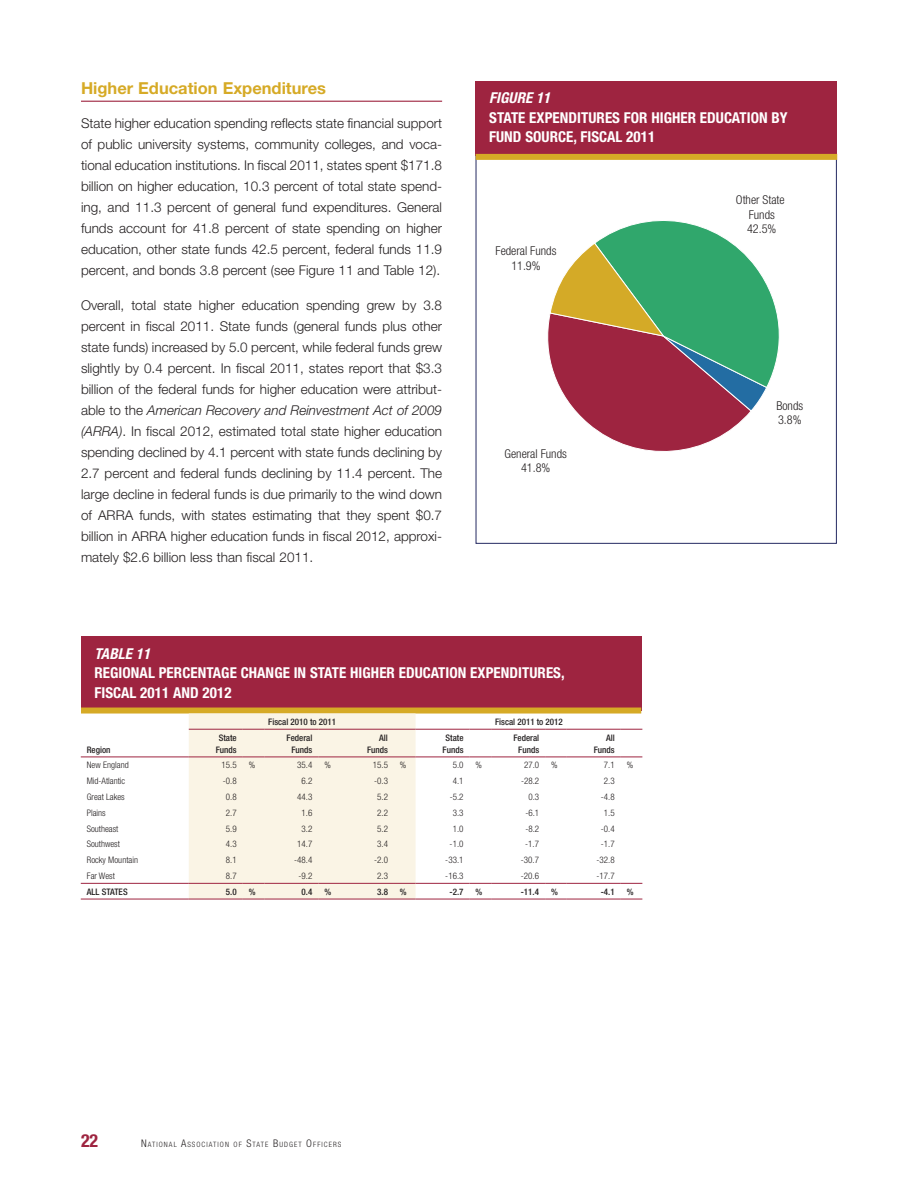
<style>
.page{position:relative;width:918px;height:1188px;background:#fff}
.page>*{position:absolute;margin:0;border:0;box-sizing:border-box;transform-origin:0 0}
.t1{font:700 condensed 18px "Helvetica Neue";color:#9e2440}
.t2{font:700 16.5px "Helvetica Neue";color:#d6aa26}
.t3{font:700 condensed 15px/19.5px "Helvetica Neue";letter-spacing:.005em;color:#fff}
.t4{font:italic 700 condensed 15px "Helvetica Neue";letter-spacing:.005em;color:#fff}
.t5{font:300 13.5px/21px "Helvetica Neue";color:#231f20;text-align:justify}
.t6{font:300 condensed 12.15px/14.7px "Helvetica Neue";color:#231f20;text-align:center}
.t7{font:300 condensed 9px "Helvetica Neue";color:#231f20}
.t8{font:500 condensed 9px/12px "Helvetica Neue";color:#231f20;text-align:center}
.t9{font:300 condensed 7.35px "Helvetica Neue";letter-spacing:.145em;color:#231f20}
.s1{font-style:italic}
.s2{font-size:10.5px}
</style>
<div class="page">
<div style="left:81px;top:637px;width:560px;height:74px;background:#9e2440"></div>
<div style="left:81px;top:708px;width:560px;height:6px;background:#d6aa26"></div>
<hr style="left:416px;top:729px;width:54px;height:1px;background:#9e2440">
<svg style="left:470px;top:729px;width:21px;height:1px"></svg>
<hr style="left:491px;top:729px;width:54px;height:1px;background:#9e2440">
<svg style="left:545px;top:729px;width:22px;height:1px"></svg>
<hr style="left:567px;top:729px;width:54px;height:1px;background:#9e2440">
<svg style="left:621px;top:729px;width:21px;height:1px"></svg>
<hr style="left:81px;top:757px;width:108px;height:1px;background:#9e2440">
<hr style="left:416px;top:757px;width:54px;height:1px;background:#9e2440">
<svg style="left:470px;top:757px;width:21px;height:1px"></svg>
<hr style="left:491px;top:757px;width:54px;height:1px;background:#9e2440">
<svg style="left:545px;top:757px;width:22px;height:1px"></svg>
<hr style="left:567px;top:757px;width:54px;height:1px;background:#9e2440">
<svg style="left:621px;top:757px;width:21px;height:1px"></svg>
<hr style="left:81px;top:883px;width:108px;height:1px;background:#9e2440">
<hr style="left:416px;top:883px;width:54px;height:1px;background:#9e2440">
<svg style="left:470px;top:883px;width:21px;height:1px"></svg>
<hr style="left:491px;top:883px;width:54px;height:1px;background:#9e2440">
<svg style="left:545px;top:883px;width:22px;height:1px"></svg>
<hr style="left:567px;top:883px;width:54px;height:1px;background:#9e2440">
<svg style="left:621px;top:883px;width:21px;height:1px"></svg>
<hr style="left:81px;top:899px;width:108px;height:1px;background:#9e2440">
<div style="left:189px;top:714px;width:227px;height:186px;background:#faf4e5"></div>
<hr style="left:416px;top:899px;width:54px;height:1px;background:#9e2440">
<svg style="left:470px;top:899px;width:21px;height:1px"></svg>
<hr style="left:491px;top:899px;width:54px;height:1px;background:#9e2440">
<svg style="left:545px;top:899px;width:22px;height:1px"></svg>
<hr style="left:567px;top:899px;width:54px;height:1px;background:#9e2440">
<svg style="left:621px;top:899px;width:21px;height:1px"></svg>
<hr style="left:81px;top:101px;width:361px;height:1px;background:#9e2440">
<svg style="left:547px;top:220px;width:233px;height:232px"></svg>
<div style="left:476px;top:81px;width:361px;height:74px;background:#9e2440"></div>
<div style="left:476px;top:154px;width:361px;height:6px;background:#d6aa26"></div>
<p class="t2" style="left:81px;top:78px;width:247px">Higher Education Expenditures</p>
<p class="t5" style="left:81px;top:113px;width:363px">State higher education spending reflects state financial support of public university systems, community colleges, and voca&shy;tional education institutions. In fiscal 2011, states spent $171.8 billion on higher education, 10.3 percent of total state spend&shy;ing, and 11.3 percent of general fund expenditures. General funds account for 41.8 percent of state spending on higher education, other state funds 42.5 percent, federal funds 11.9 percent, and bonds 3.8 percent (see Figure 11 and Table 12).</p>
<p class="t5" style="left:81px;top:294px;width:363px">Overall, total state higher education spending grew by 3.8 percent in fiscal 2011. State funds (general funds plus other state funds) increased by 5.0 percent, while federal funds grew slightly by 0.4 percent. In fiscal 2011, states report that $3.3 billion of the federal funds for higher education were attribut&shy;able to the <span class="s1">American Recovery and Reinvestment Act of 2009 (ARRA)</span>. In fiscal 2012, estimated total state higher education spending declined by 4.1 percent with state funds declining by 2.7 percent and federal funds declining by 11.4 percent. The large decline in federal funds is due primarily to the wind down of ARRA funds, with states estimating that they spent $0.7 billion in ARRA higher education funds in fiscal 2012, approxi&shy;mately $2.6 billion less than fiscal 2011.</p>
<p class="t4" style="left:489px;top:89px;width:63px">FIGURE 11</p>
<p class="t3" style="left:489px;top:107px;width:300px">STATE EXPENDITURES FOR HIGHER EDUCATION BY<br>FUND SOURCE, FISCAL 2011</p>
<p class="t6" style="left:496px;top:243px;width:62px">Federal Funds<br>11.9%</p>
<p class="t6" style="left:505px;top:446px;width:64px">General Funds<br>41.8%</p>
<p class="t6" style="left:736px;top:192px;width:50px">Other State<br>Funds<br>42.5%</p>
<p class="t6" style="left:776px;top:398px;width:28px;text-align:left">Bonds<br>3.8%</p>
<p class="t4" style="left:94px;top:645px;width:57px">TABLE 11</p>
<p class="t3" style="left:94px;top:663px;width:472px">REGIONAL PERCENTAGE CHANGE IN STATE HIGHER EDUCATION EXPENDITURES,<br>FISCAL 2011 AND 2012</p>
<p class="t8" style="left:268px;top:716px;width:69px">Fiscal 2010 to 2011</p>
<p class="t8" style="left:495px;top:716px;width:69px">Fiscal 2011 to 2012</p>
<p class="t8" style="left:87px;top:743px;width:25px">Region</p>
<p class="t8" style="left:216px;top:731px;width:22px">State<br>Funds</p>
<p class="t8" style="left:287px;top:731px;width:27px">Federal<br>Funds</p>
<p class="t8" style="left:367px;top:731px;width:22px;text-align:right">All<br>Funds</p>
<p class="t8" style="left:443px;top:731px;width:22px">State<br>Funds</p>
<p class="t8" style="left:513px;top:731px;width:27px">Federal<br>Funds</p>
<p class="t8" style="left:594px;top:731px;width:22px;text-align:right">All<br>Funds</p>
<p class="t7" style="left:87px;top:760px;width:44px">New England</p>
<p class="t7" style="left:222px;top:760px;width:17px">15.5</p>
<p class="t7" style="left:249px;top:760px;width:8px">%</p>
<p class="t7" style="left:297px;top:760px;width:17px">35.4</p>
<p class="t7" style="left:324px;top:760px;width:8px">%</p>
<p class="t7" style="left:373px;top:760px;width:17px">15.5</p>
<p class="t7" style="left:400px;top:760px;width:8px">%</p>
<p class="t7" style="left:453px;top:760px;width:12px">5.0</p>
<p class="t7" style="left:476px;top:760px;width:8px">%</p>
<p class="t7" style="left:524px;top:760px;width:17px">27.0</p>
<p class="t7" style="left:551px;top:760px;width:8px">%</p>
<p class="t7" style="left:604px;top:760px;width:12px">7.1</p>
<p class="t7" style="left:627px;top:760px;width:8px">%</p>
<p class="t7" style="left:87px;top:776px;width:40px">Mid-Atlantic</p>
<p class="t7" style="left:223px;top:776px;width:15px">-0.8</p>
<p class="t7" style="left:302px;top:776px;width:12px">6.2</p>
<p class="t7" style="left:374px;top:776px;width:15px">-0.3</p>
<p class="t7" style="left:453px;top:776px;width:12px">4.1</p>
<p class="t7" style="left:521px;top:776px;width:20px">-28.2</p>
<p class="t7" style="left:604px;top:776px;width:12px">2.3</p>
<p class="t7" style="left:87px;top:792px;width:40px">Great Lakes</p>
<p class="t7" style="left:226px;top:792px;width:12px">0.8</p>
<p class="t7" style="left:297px;top:792px;width:17px">44.3</p>
<p class="t7" style="left:377px;top:792px;width:12px">5.2</p>
<p class="t7" style="left:450px;top:792px;width:15px">-5.2</p>
<p class="t7" style="left:528px;top:792px;width:12px">0.3</p>
<p class="t7" style="left:601px;top:792px;width:15px">-4.8</p>
<p class="t7" style="left:87px;top:807px;width:20px">Plains</p>
<p class="t7" style="left:226px;top:807px;width:12px">2.7</p>
<p class="t7" style="left:302px;top:807px;width:12px">1.6</p>
<p class="t7" style="left:377px;top:807px;width:12px">2.2</p>
<p class="t7" style="left:453px;top:807px;width:12px">3.3</p>
<p class="t7" style="left:525px;top:807px;width:15px">-6.1</p>
<p class="t7" style="left:604px;top:807px;width:12px">1.5</p>
<p class="t7" style="left:87px;top:823px;width:33px">Southeast</p>
<p class="t7" style="left:226px;top:823px;width:12px">5.9</p>
<p class="t7" style="left:302px;top:823px;width:12px">3.2</p>
<p class="t7" style="left:377px;top:823px;width:12px">5.2</p>
<p class="t7" style="left:453px;top:823px;width:12px">1.0</p>
<p class="t7" style="left:525px;top:823px;width:15px">-8.2</p>
<p class="t7" style="left:601px;top:823px;width:15px">-0.4</p>
<p class="t7" style="left:87px;top:839px;width:35px">Southwest</p>
<p class="t7" style="left:226px;top:839px;width:12px">4.3</p>
<p class="t7" style="left:297px;top:839px;width:17px">14.7</p>
<p class="t7" style="left:377px;top:839px;width:12px">3.4</p>
<p class="t7" style="left:450px;top:839px;width:15px">-1.0</p>
<p class="t7" style="left:525px;top:839px;width:15px">-1.7</p>
<p class="t7" style="left:601px;top:839px;width:15px">-1.7</p>
<p class="t7" style="left:87px;top:855px;width:53px">Rocky Mountain</p>
<p class="t7" style="left:226px;top:855px;width:12px">8.1</p>
<p class="t7" style="left:294px;top:855px;width:20px">-48.4</p>
<p class="t7" style="left:374px;top:855px;width:15px">-2.0</p>
<p class="t7" style="left:445px;top:855px;width:20px">-33.1</p>
<p class="t7" style="left:521px;top:855px;width:20px">-30.7</p>
<p class="t7" style="left:596px;top:855px;width:20px">-32.8</p>
<p class="t7" style="left:87px;top:871px;width:30px">Far West</p>
<p class="t7" style="left:226px;top:871px;width:12px">8.7</p>
<p class="t7" style="left:298px;top:871px;width:15px">-9.2</p>
<p class="t7" style="left:377px;top:871px;width:12px">2.3</p>
<p class="t7" style="left:445px;top:871px;width:20px">-16.3</p>
<p class="t7" style="left:521px;top:871px;width:20px">-20.6</p>
<p class="t7" style="left:596px;top:871px;width:20px">-17.7</p>
<p class="t8" style="left:87px;top:885px;width:42px">ALL STATES</p>
<p class="t8" style="left:226px;top:885px;width:12px">5.0</p>
<p class="t8" style="left:249px;top:885px;width:8px">%</p>
<p class="t8" style="left:302px;top:885px;width:12px">0.4</p>
<p class="t8" style="left:324px;top:885px;width:8px">%</p>
<p class="t8" style="left:377px;top:885px;width:12px">3.8</p>
<p class="t8" style="left:400px;top:885px;width:8px">%</p>
<p class="t8" style="left:449px;top:885px;width:16px">-2.7</p>
<p class="t8" style="left:476px;top:885px;width:8px">%</p>
<p class="t8" style="left:521px;top:885px;width:20px">-11.4</p>
<p class="t8" style="left:551px;top:885px;width:8px">%</p>
<p class="t8" style="left:601px;top:885px;width:16px">-4.1</p>
<p class="t8" style="left:627px;top:885px;width:8px">%</p>
<h1 class="t1" style="left:81px;top:1130px;width:19px">22</h1>
<p class="t9" style="left:141px;top:1140px;width:202px"><span class="s2">N</span>ATIONAL <span class="s2">A</span>SSOCIATION OF <span class="s2">S</span>TATE <span class="s2">B</span>UDGET <span class="s2">O</span>FFICERS</p>
</div>
